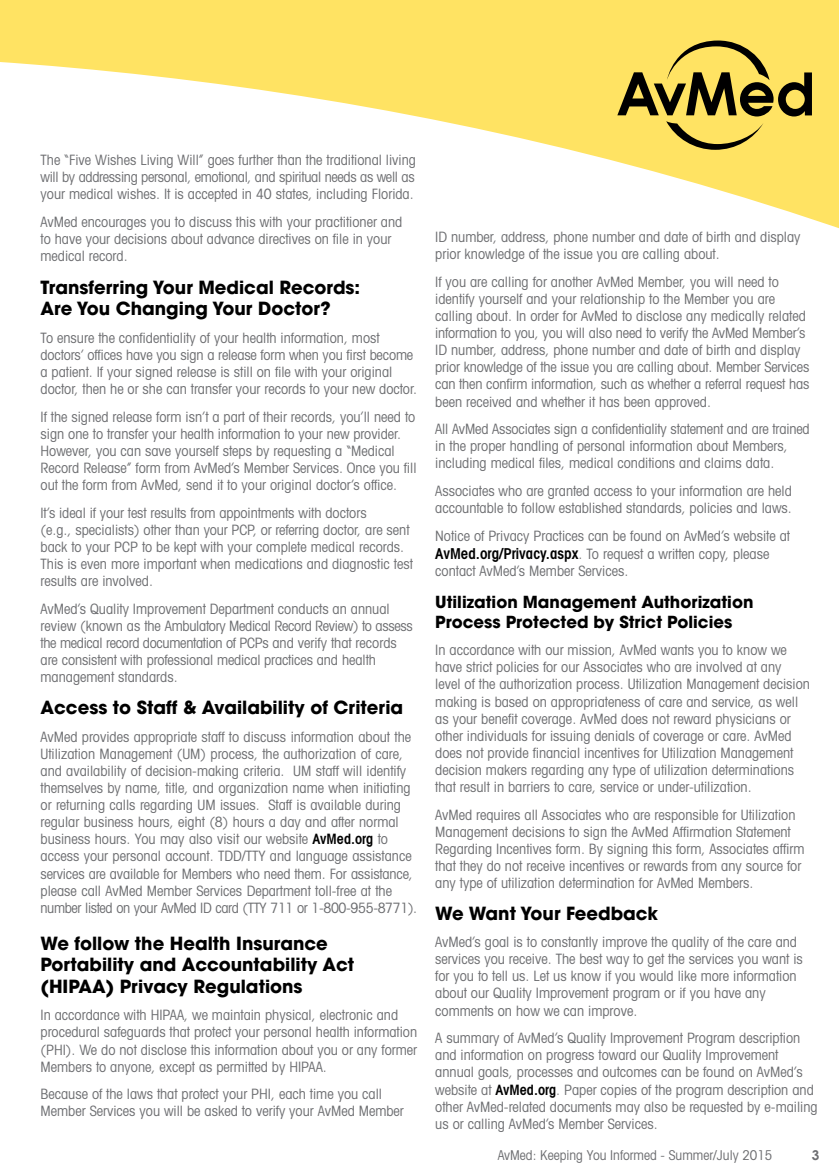
<style>
.page{position:relative;width:839px;height:1176px;background:#fff}
.page>*{position:absolute;margin:0;border:0;box-sizing:border-box;transform-origin:0 0}
.t1{font:700 18px/21.6px "Avant Garde";color:#000}
.t2{font:700 16.5px/19.8px "Avant Garde";color:#000}
.t3{font:condensed 14.25px/17.1px "Avant Garde";color:#6d6e71}
.t4{font:condensed 13.5px "Avant Garde";color:#6d6e71}
.t5{font:700 13.5px "Century Gothic";color:#6d6e71}
.s1{font-weight:600;color:#000}
.s2{font-weight:600;font-size:15px;color:#000}
</style>
<div class="page">
<svg style="left:0;top:0;width:838px;height:228px"></svg>
<svg style="left:617px;top:40px;width:194px;height:110px;background:#c2ac4b"></svg>
<p class="t3" style="left:40px;top:151px;width:377px;text-align:justify">The “Five Wishes Living Will” goes further than the traditional living will by addressing personal, emotional, and spiritual needs as well as your medical wishes. It is accepted in 40 states, including Florida.</p>
<p class="t3" style="left:40px;top:213px;width:363px">AvMed encourages you to discuss this with your practitioner and to have your decisions about advance directives on file in your medical record.</p>
<p class="t1" style="left:40px;top:276px;width:321px">Transferring Your Medical Records:<br>Are You Changing Your Doctor?</p>
<p class="t3" style="left:40px;top:329px;width:378px">To ensure the confidentiality of your health information, most doctors’ offices have you sign a release form when you first become a patient. If your signed release is still on file with your original doctor, then he or she can transfer your records to your new doctor.</p>
<p class="t3" style="left:40px;top:407px;width:377px">If the signed release form isn’t a part of their records, you’ll need to sign one to transfer your health information to your new provider.<br>However, you can save yourself steps by requesting a “Medical Record Release” form from AvMed’s Member Services. Once you fill out the form from AvMed, send it to your original doctor’s office.</p>
<p class="t3" style="left:40px;top:503px;width:373px">It’s ideal if your test results from appointments with doctors<br>(e.g., specialists) other than your PCP, or referring doctor, are sent back to your PCP to be kept with your complete medical records.<br>This is even more important when medications and diagnostic test results are involved.</p>
<p class="t3" style="left:40px;top:599px;width:373px">AvMed’s Quality Improvement Department conducts an annual review (known as the Ambulatory Medical Record Review) to assess the medical record documentation of PCPs and verify that records are consistent with professional medical practices and health management standards.</p>
<p class="t1" style="left:40px;top:696px;width:364px">Access to Staff &amp; Availability of Criteria</p>
<p class="t3" style="left:40px;top:727px;width:378px">AvMed provides appropriate staff to discuss information about the Utilization Management (UM) process, the authorization of care, and availability of decision-making criteria. UM staff will identify themselves by name, title, and organization name when initiating or returning calls regarding UM issues. Staff is available during regular business hours, eight (8) hours a day and after normal business hours. You may also visit our website <span class="s1">AvMed.org</span> to access your personal account. TDD/TTY and language assistance services are available for Members who need them. For assistance, please call AvMed Member Services Department toll-free at the number listed on your AvMed ID card (TTY 711 or 1-800-955-8771).</p>
<p class="t1" style="left:40px;top:931px;width:315px">We follow the Health Insurance<br>Portability and Accountability Act (HIPAA) Privacy Regulations</p>
<p class="t3" style="left:40px;top:1006px;width:378px">In accordance with HIPAA, we maintain physical, electronic and procedural safeguards that protect your personal health information (PHI). We do not disclose this information about you or any former Members to anyone, except as permitted by HIPAA.</p>
<p class="t3" style="left:40px;top:1085px;width:365px">Because of the laws that protect your PHI, each time you call<br>Member Services you will be asked to verify your AvMed Member</p>
<p class="t3" style="left:435px;top:228px;width:366px">ID number, address, phone number and date of birth and display prior knowledge of the issue you are calling about.</p>
<p class="t3" style="left:435px;top:273px;width:375px">If you are calling for another AvMed Member, you will need to identify yourself and your relationship to the Member you are calling about. In order for AvMed to disclose any medically related information to you, you will also need to verify the AvMed Member’s ID number, address, phone number and date of birth and display prior knowledge of the issue you are calling about. Member Services can then confirm information, such as whether a referral request has been received and whether it has been approved.</p>
<p class="t3" style="left:435px;top:420px;width:376px">All AvMed Associates sign a confidentiality statement and are trained in the proper handling of personal information about Members, including medical files, medical conditions and claims data.</p>
<p class="t3" style="left:435px;top:482px;width:358px">Associates who are granted access to your information are held accountable to follow established standards, policies and laws.</p>
<p class="t3" style="left:435px;top:526px;width:356px;line-height:17.5px">Notice of Privacy Practices can be found on AvMed’s website at<br><span class="s2">AvMed.org/Privacy.aspx</span>. To request a written copy, please contact AvMed’s Member Services.</p>
<p class="t2" style="left:435px;top:591px;width:319px">Utilization Management Authorization<br>Process Protected by Strict Policies</p>
<p class="t3" style="left:435px;top:641px;width:376px">In accordance with our mission, AvMed wants you to know we have strict policies for our Associates who are involved at any level of the authorization process. Utilization Management decision making is based on appropriateness of care and service, as well as your benefit coverage. AvMed does not reward physicians or other individuals for issuing denials of coverage or care. AvMed does not provide financial incentives for Utilization Management decision makers regarding any type of utilization determinations that result in barriers to care, service or under-utilization.</p>
<p class="t3" style="left:435px;top:805px;width:370px">AvMed requires all Associates who are responsible for Utilization Management decisions to sign the AvMed Affirmation Statement Regarding Incentives form. By signing this form, Associates affirm that they do not receive incentives or rewards from any source for any type of utilization determination for AvMed Members.</p>
<p class="t1" style="left:435px;top:901px;width:224px">We Want Your Feedback</p>
<p class="t3" style="left:435px;top:932px;width:369px">AvMed’s goal is to constantly improve the quality of the care and services you receive. The best way to get the services you want is for you to tell us. Let us know if you would like more information about our Quality Improvement program or if you have any comments on how we can improve.</p>
<p class="t3" style="left:435px;top:1028px;width:384px">A summary of AvMed’s Quality Improvement Program description and information on progress toward our Quality Improvement annual goals, processes and outcomes can be found on AvMed’s website at <span class="s1">AvMed.org</span>. Paper copies of the program description and other AvMed-related documents may also be requested by e-mailing us or calling AvMed’s Member Services.</p>
<p class="t4" style="left:497px;top:1146px;width:276px">AvMed: Keeping You Informed - Summer/July 2015</p>
<p class="t5" style="left:811px;top:1144px;width:9px">3</p>
</div>
